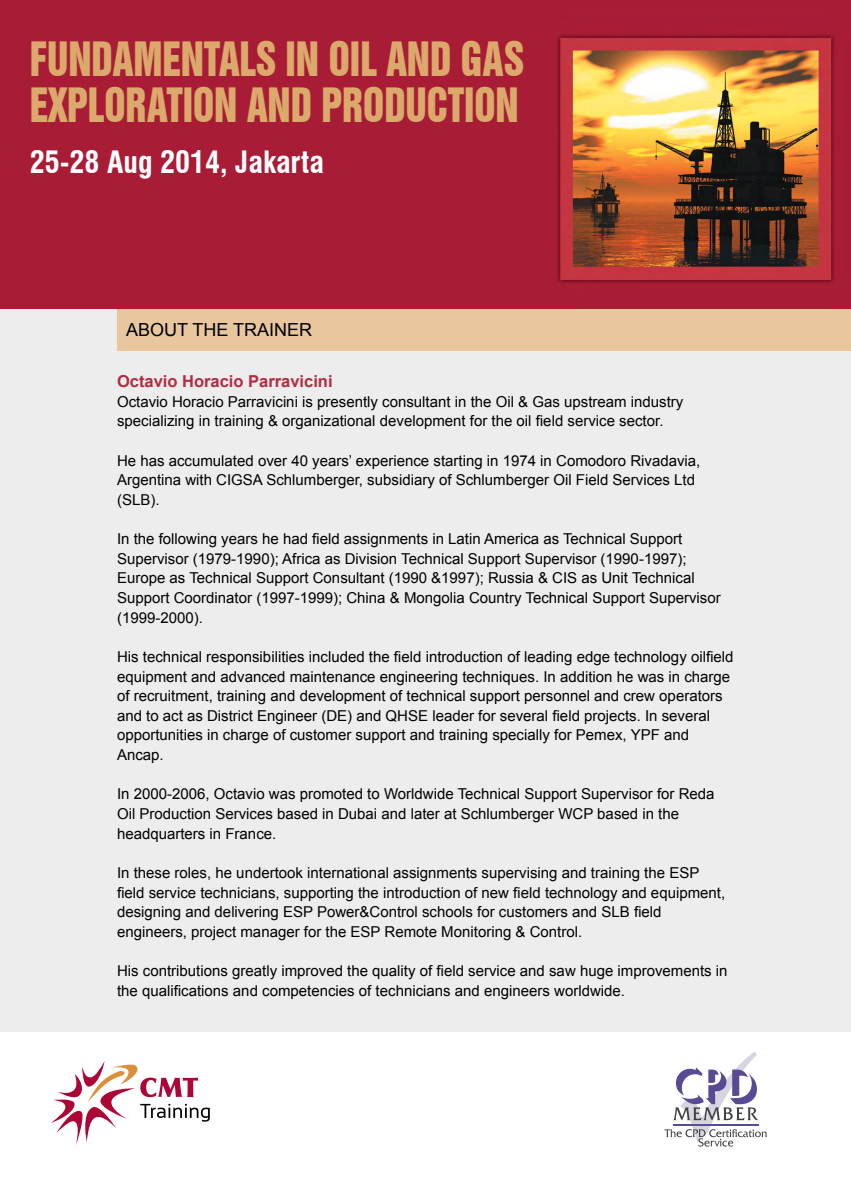
<style>
.page{position:relative;width:851px;height:1191px;background:#fff}
.page>*{position:absolute;margin:0;border:0;box-sizing:border-box;transform-origin:0 0}
.t1{font:43.35px/46.5px "Swiss 921 BT Regular A";color:#dba96c;scale:.88 1}
.t2{font:700 condensed 30px "Swiss 721 BT";color:#fff}
.t3{font:18px "Arial";color:#000}
.t4{font:700 16.5px "Arial";color:#b32c41}
.t5{font:15px/19.6px "Arial";color:#000}
</style>
<div class="page">
<div style="left:0;top:308px;width:850px;height:723px;background:#ededee"></div>
<svg style="left:51px;top:1061px;width:159px;height:84px"></svg>
<svg style="left:664px;top:1052px;width:102px;height:94px"></svg>
<div style="left:117px;top:308px;width:733px;height:43px;background:#e8c79f"></div>
<img style="left:0;top:0;width:850px;height:308px">
<h1 class="t1" style="left:30px;top:35px;width:563px">FUNDAMENTALS IN OIL AND GAS<br>EXPLORATION AND PRODUCTION</h1>
<h2 class="t2" style="left:30px;top:144px;width:296px">25-28 Aug 2014, Jakarta</h2>
<p class="t3" style="left:126px;top:318px;width:26px">Abou</p>
<p class="t3" style="left:177px;top:318px;width:69px">t the Trainer</p>
<p class="t4" style="left:117px;top:370px;width:217px">Octavio Horacio Parravicini</p>
<p class="t5" style="left:117px;top:392px;width:568px">Octavio Horacio Parravicini is presently consultant in the Oil &amp; Gas upstream industry specializing in training &amp; organizational development for the oil field service sector.</p>
<p class="t5" style="left:117px;top:451px;width:585px">He has accumulated over 40 years’ experience starting in 1974 in Comodoro Rivadavia,<br>Argentina with CIGSA Schlumberger, subsidiary of Schlumberger Oil Field Services Ltd (SLB).</p>
<p class="t5" style="left:117px;top:529px;width:605px">In the following years he had field assignments in Latin America as Technical Support Supervisor (1979-1990); Africa as Division Technical Support Supervisor (1990-1997); Europe as Technical Support Consultant (1990 &amp;1997); Russia &amp; CIS as Unit Technical Support Coordinator (1997-1999); China &amp; Mongolia Country Technical Support Supervisor (1999-2000).</p>
<p class="t5" style="left:117px;top:647px;width:618px">His technical responsibilities included the field introduction of leading edge technology oilfield equipment and advanced maintenance engineering techniques. In addition he was in charge of recruitment, training and development of technical support personnel and crew operators and to act as District Engineer (DE) and QHSE leader for several field projects. In several opportunities in charge of customer support and training specially for Pemex, YPF and Ancap.</p>
<p class="t5" style="left:117px;top:784px;width:599px">In 2000-2006, Octavio was promoted to Worldwide Technical Support Supervisor for Reda<br>Oil Production Services based in Dubai and later at Schlumberger WCP based in the headquarters in France.</p>
<p class="t5" style="left:117px;top:863px;width:609px">In these roles, he undertook international assignments supervising and training the ESP field service technicians, supporting the introduction of new field technology and equipment, designing and delivering ESP Power&amp;Control schools for customers and SLB field engineers, project manager for the ESP Remote Monitoring &amp; Control.</p>
<p class="t5" style="left:117px;top:961px;width:612px">His contributions greatly improved the quality of field service and saw huge improvements in the qualifications and competencies of technicians and engineers worldwide.</p>
</div>
